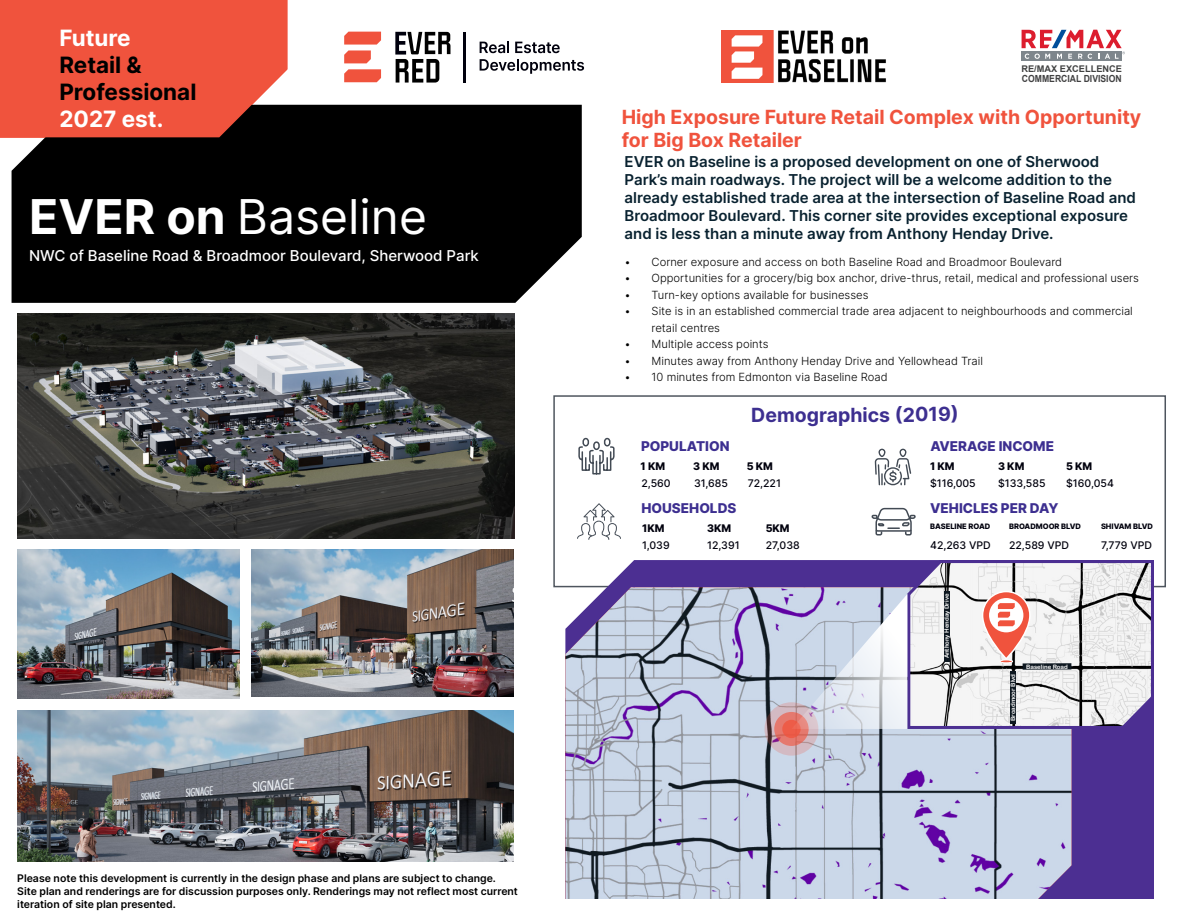
<style>
.page{position:relative;width:1188px;height:918px;background:#fff}
.page>*{position:absolute;margin:0;border:0;box-sizing:border-box;transform-origin:0 0}
.t1{font:48px "Inter";color:#fff}
.t2{font:700 22.5px/27px "Inter";color:#000}
.t3{font:700 22.5px "Inter";color:#fff}
.t4{font:700 19.5px/23.4px "Inter";color:#f0533d}
.t5{font:700 19.5px "Inter";letter-spacing:-.005em;color:#3d2f90}
.t6{font:600 15px/18px "Inter";color:#092230}
.t7{font:500 15px "Inter";color:#fff}
.t8{font:800 13.5px "Inter";color:#3d2f90}
.t9{font:300 11.25px/16.5px "Inter";color:#000}
.t10{font:600 10.5px/12.6px "Inter";color:#000}
.t11{font:500 10.5px "Inter";color:#00000d}
.t12{font:800 10.5px "Inter";color:#00000d}
.t13{font:700 9.75px "Arial";color:#414142;scale:.88 1}
.t14{font:700 9.3px "Arial";color:#414242}
.t15{font:800 7.5px "Inter";color:#00000d}
.t16{font:6px "Arial Rounded MT Bold";color:#fff}
.s1{font-weight:700}
</style>
<div class="page">
<svg style="left:344px;top:32px;width:37px;height:31px"></svg>
<svg style="left:344px;top:69px;width:37px;height:13px"></svg>
<hr style="left:464px;top:32px;width:2px;height:51px;background:#00000d">
<svg style="left:480px;top:42px;width:29px;height:11px"></svg>
<svg style="left:515px;top:42px;width:45px;height:11px"></svg>
<svg style="left:480px;top:59px;width:104px;height:15px"></svg>
<svg style="left:395px;top:32px;width:55px;height:51px"></svg>
<div style="left:1022px;top:52px;width:100px;height:9px;background:#7e868c"></div>
<svg style="left:1022px;top:30px;width:103px;height:29px"></svg>
<img style="left:722px;top:31px;width:164px;height:51px">
<div style="left:12px;top:105px;width:570px;height:198px;background:#000"></div>
<div style="left:553px;top:395px;width:613px;height:192px;border:2px solid #4e555e"></div>
<svg style="left:875px;top:449px;width:36px;height:36px"></svg>
<svg style="left:578px;top:437px;width:37px;height:38px"></svg>
<div style="left:565px;top:699px;width:589px;height:219px;background:#4c2f92"></div>
<svg style="left:565px;top:560px;width:507px;height:206px;fill:#4c2f92"></svg>
<img style="left:565px;top:587px;width:506px;height:313px">
<svg style="left:765px;top:702px;width:53px;height:54px"></svg>
<svg style="left:774px;top:712px;width:35px;height:34px"></svg>
<div style="left:782px;top:720px;width:19px;height:18px;background:#ed5c48;border-radius:50%"></div>
<img style="left:18px;top:313px;width:496px;height:225px">
<img style="left:17px;top:549px;width:223px;height:150px">
<img style="left:251px;top:549px;width:263px;height:148px">
<img style="left:17px;top:711px;width:496px;height:151px">
<div style="left:563px;top:900px;width:625px;height:18px;background:#fff"></div>
<svg style="left:791px;top:560px;width:364px;height:170px"></svg>
<svg style="left:577px;top:503px;width:44px;height:37px"></svg>
<div style="left:0;top:0;width:287px;height:138px;background:#f0533d"></div>
<svg style="left:871px;top:507px;width:45px;height:29px"></svg>
<h2 class="t3" style="left:59px;top:22px;width:73px">Future</h2>
<h2 class="t2" style="left:59px;top:51px;width:139px">Retail &amp;<br>Professional</h2>
<h2 class="t3" style="left:59px;top:103px;width:105px">2027 est.</h2>
<h1 class="t1" style="left:29px;top:182px;width:399px"><span class="s1">EVER on</span> Baseline</h1>
<h3 class="t7" style="left:29px;top:245px;width:451px">NWC of Baseline Road &amp; Broadmoor Boulevard, Sherwood Park</h3>
<p class="t10" style="left:17px;top:872px;width:502px">Please note this development is currently in the design phase and plans are subject to change.<br>Site plan and renderings are for discussion purposes only. Renderings may not reflect most current iteration of site plan presented.</p>
<p class="t14" style="left:1021px;top:62px;width:102px">RE/MAX EXCELLENCE</p>
<p class="t13" style="left:1022px;top:72px;width:115px">COMMERCIAL DIVISION</p>
<h3 class="t4" style="left:622px;top:104px;width:521px">High Exposure Future Retail Complex with Opportunity for Big Box Retailer</h3>
<p class="t6" style="left:625px;top:152px;width:513px">EVER on Baseline is a proposed development on one of Sherwood Park’s main roadways. The project will be a welcome addition to the already established trade area at the intersection of Baseline Road and Broadmoor Boulevard. This corner site provides exceptional exposure and is less than a minute away from Anthony Henday Drive.</p>
<p class="t9" style="left:625px;top:253px;width:439px">• Corner exposure and access on both Baseline Road and Broadmoor Boulevard</p>
<p class="t9" style="left:625px;top:269px;width:516px">• Opportunities for a grocery/big box anchor, drive-thrus, retail, medical and professional users</p>
<p class="t9" style="left:625px;top:286px;width:245px">• Turn-key options available for businesses</p>
<p class="t9" style="left:652px;top:302px;width:483px;text-indent:-27px">• Site is in an established commercial trade area adjacent to neighbourhoods and commercial retail centres</p>
<p class="t9" style="left:625px;top:335px;width:145px">• Multiple access points</p>
<p class="t9" style="left:625px;top:352px;width:360px">• Minutes away from Anthony Henday Drive and Yellowhead Trail</p>
<p class="t9" style="left:625px;top:368px;width:264px">• 10 minutes from Edmonton via Baseline Road</p>
<h3 class="t5" style="left:751px;top:400px;width:209px">Demographics (2019)</h3>
<p class="t8" style="left:641px;top:436px;width:90px">POPULATION</p>
<p class="t8" style="left:930px;top:436px;width:125px">AVERAGE INCOME</p>
<p class="t12" style="left:641px;top:458px;width:26px">1 KM</p>
<p class="t12" style="left:930px;top:458px;width:26px">1 KM</p>
<p class="t11" style="left:641px;top:476px;width:31px">2,560</p>
<p class="t11" style="left:930px;top:476px;width:47px">$116,005</p>
<p class="t12" style="left:693px;top:458px;width:28px">3 KM</p>
<p class="t11" style="left:694px;top:476px;width:35px">31,685</p>
<p class="t12" style="left:998px;top:458px;width:28px">3 KM</p>
<p class="t11" style="left:998px;top:476px;width:49px">$133,585</p>
<p class="t12" style="left:747px;top:458px;width:28px">5 KM</p>
<p class="t11" style="left:748px;top:476px;width:35px">72,221</p>
<p class="t12" style="left:1066px;top:458px;width:28px">5 KM</p>
<p class="t11" style="left:1066px;top:476px;width:49px">$160,054</p>
<p class="t8" style="left:641px;top:498px;width:96px">HOUSEHOLDS</p>
<p class="t12" style="left:642px;top:520px;width:24px">1KM</p>
<p class="t12" style="left:707px;top:520px;width:26px">3KM</p>
<p class="t12" style="left:766px;top:520px;width:25px">5KM</p>
<p class="t11" style="left:642px;top:537px;width:29px">1,039</p>
<p class="t11" style="left:707px;top:537px;width:34px">12,391</p>
<p class="t11" style="left:766px;top:537px;width:36px">27,038</p>
<p class="t8" style="left:930px;top:498px;width:130px">VEHICLES PER DAY</p>
<p class="t15" style="left:930px;top:521px;width:62px">BASELINE ROAD</p>
<p class="t15" style="left:1009px;top:521px;width:74px">BROADMOOR BLVD</p>
<p class="t15" style="left:1101px;top:521px;width:53px">SHIVAM BLVD</p>
<p class="t11" style="left:930px;top:537px;width:62px">42,263 VPD</p>
<p class="t11" style="left:1009px;top:537px;width:62px">22,589 VPD</p>
<p class="t11" style="left:1101px;top:537px;width:52px">7,779 VPD</p>
<p class="t16" style="left:943px;top:658px;width:66px;rotate:-90deg">Anthony Henday Drive</p>
<p class="t16" style="left:1010px;top:721px;width:49px;rotate:-90deg">Broadmoor Blvd</p>
<p class="t16" style="left:1026px;top:663px;width:43px">Baseline Road</p>
</div>
